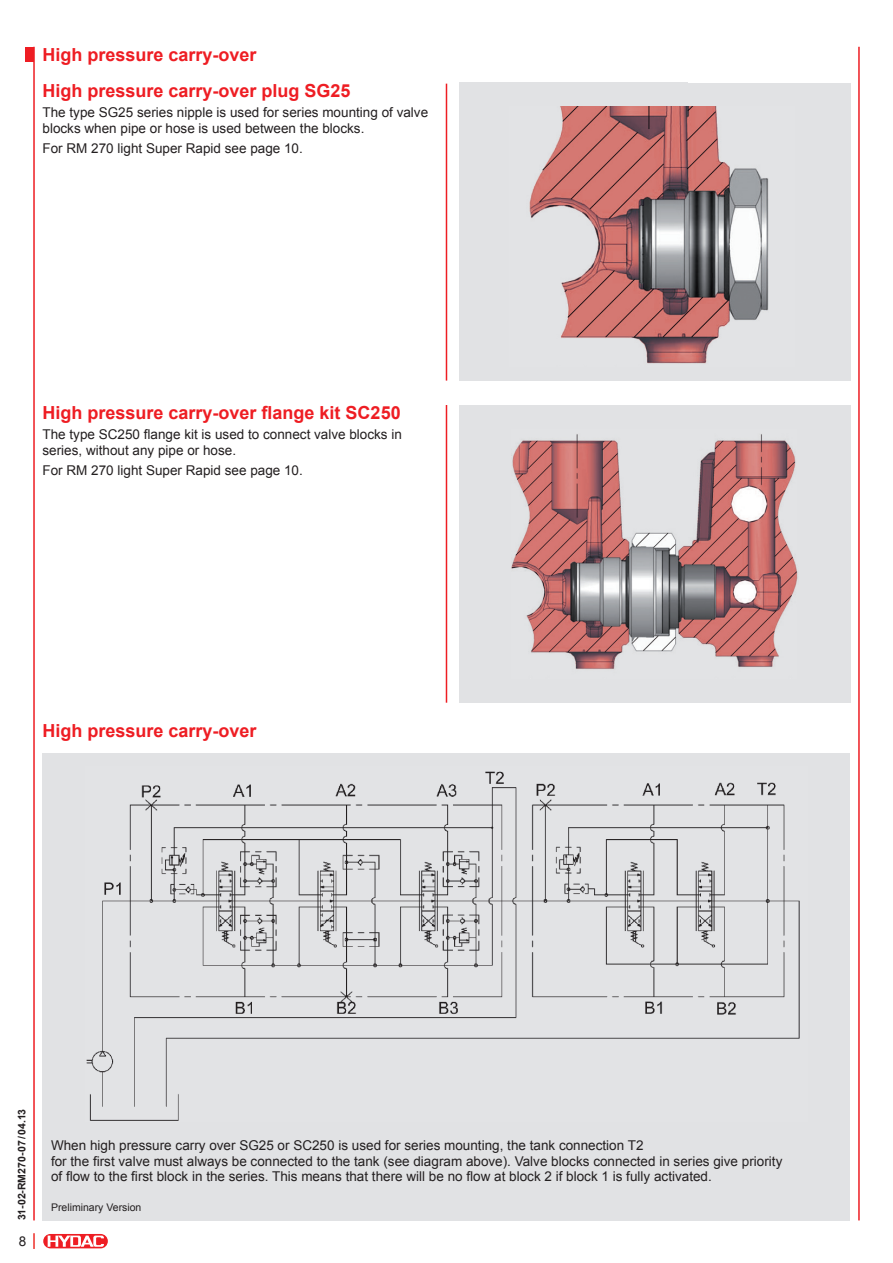
<style>
.page{position:relative;width:893px;height:1263px;background:#fff}
.page>*{position:absolute;margin:0;border:0;box-sizing:border-box;transform-origin:0 0}
.t1{font:700 18px/36px "Arial";color:#ee1d23}
.t2{font:13.5px/15.8px "Arial";color:#231f20}
.t3{font:700 10.5px "Arial";color:#231f20}
.t4{font:10.5px "Arial";color:#231f20}
</style>
<div class="page">
<div style="left:43px;top:1233px;width:65px;height:16px;border:1px solid #fff;border-radius:7px"></div>
<svg style="left:43px;top:1234px;width:65px;height:14px"></svg>
<svg style="left:48px;top:1235px;width:56px;height:12px"></svg>
<svg style="left:33px;top:1233px;width:2px;height:16px"></svg>
<hr style="left:33px;top:47px;width:2px;height:1173px;background:#ee1d23">
<hr style="left:858px;top:47px;width:2px;height:1173px;background:#ee1d23">
<div style="left:459px;top:405px;width:391px;height:298px;background:#e1e2e4"></div>
<div style="left:43px;top:753px;width:807px;height:467px;background:#e1e2e4"></div>
<img style="left:86px;top:771px;width:714px;height:350px">
<div style="left:459px;top:83px;width:391px;height:298px;background:#e1e2e4"></div>
<img style="left:529px;top:106px;width:240px;height:258px">
<img style="left:511px;top:434px;width:287px;height:235px">
<div style="left:26px;top:47px;width:8px;height:15px;background:#ee1d23"></div>
<hr style="left:446px;top:84px;width:1px;height:297px;background:#ee1d23">
<hr style="left:446px;top:405px;width:1px;height:298px;background:#ee1d23">
<h1 class="t1" style="left:43px;top:37px;width:310px">High pressure carry-over<br>High pressure carry-over plug SG25</h1>
<p class="t2" style="left:43px;top:104px;width:387px">The type SG25 series nipple is used for series mounting of valve blocks when pipe or hose is used between the blocks.</p>
<p class="t2" style="left:43px;top:140px;width:262px">For RM 270 light Super Rapid see page 10.</p>
<h1 class="t1" style="left:43px;top:395px;width:360px">High pressure carry-over flange kit SC250</h1>
<p class="t2" style="left:43px;top:426px;width:361px">The type SC250 flange kit is used to connect valve blocks in series, without any pipe or hose.</p>
<p class="t2" style="left:43px;top:462px;width:262px">For RM 270 light Super Rapid see page 10.</p>
<h1 class="t1" style="left:43px;top:714px;width:216px">High pressure carry-over</h1>
<p class="t3" style="left:15px;top:1220px;width:113px;rotate:-90deg">31-02-RM270-07/04.13</p>
<p class="t2" style="left:19px;top:1233px;width:9px">8</p>
<p class="t2" style="left:51px;top:1137px;width:733px">When high pressure carry over SG25 or SC250 is used for series mounting, the tank connection T2<br>for the first valve must always be connected to the tank (see diagram above). Valve blocks connected in series give priority of flow to the first block in the series. This means that there will be no flow at block 2 if block 1 is fully activated.</p>
<p class="t4" style="left:51px;top:1200px;width:92px">Preliminary Version</p>
</div>
